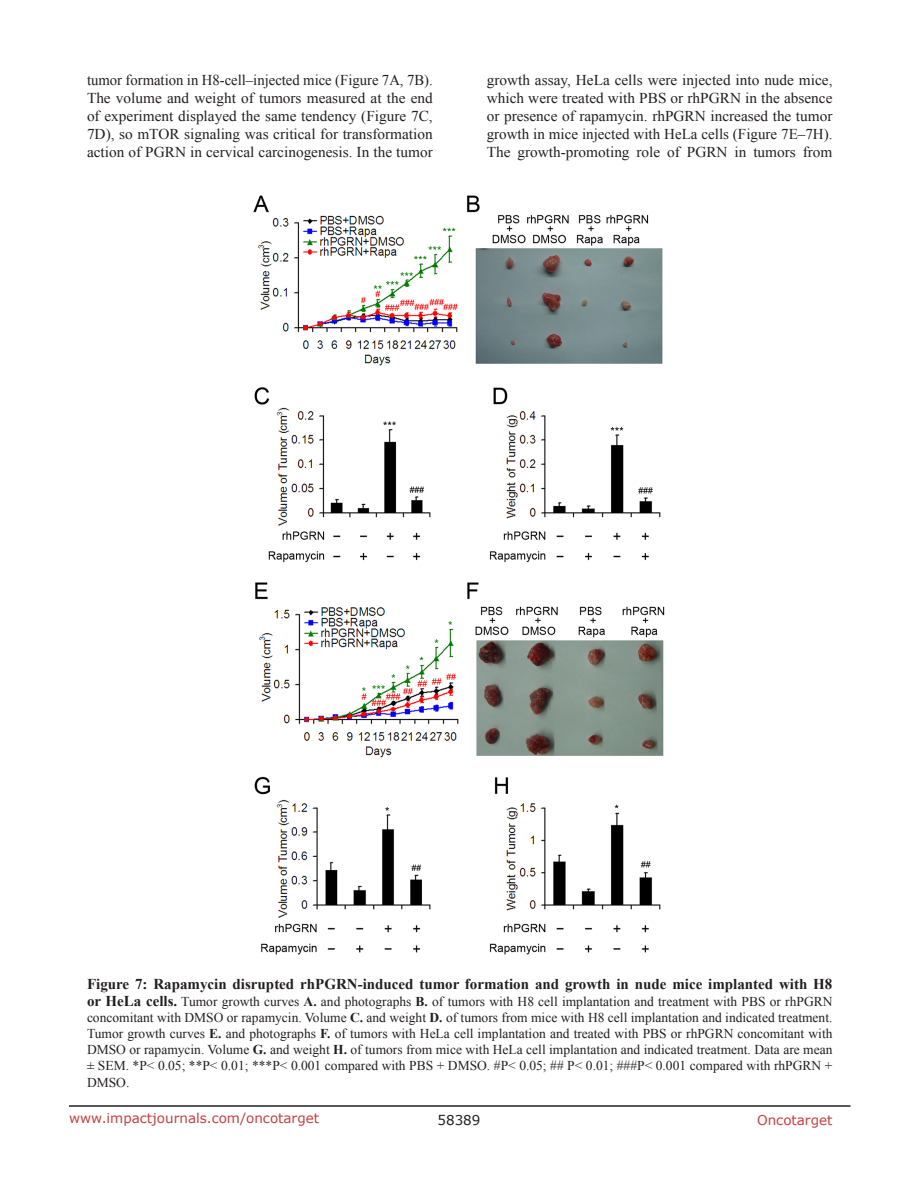
<style>
.page{position:relative;width:918px;height:1188px;background:#fff}
.page>*{position:absolute;margin:0;border:0;box-sizing:border-box;transform-origin:0 0}
.BodyText{font:15px/18px "Times New Roman";color:#231f20;text-align:justify}
.figuretext{font:700 15px "Times New Roman";color:#231f20}
.figuretext-2{font:13.5px/16.2px "Times New Roman";color:#231f20;text-align:justify}
.t1{font:13.5px "Verdana";color:#c24141}
.t2{font:13.5px "Verdana";color:#231f20}
.s1{font-weight:700;font-size:15px}
.s2{font-weight:700}
</style>
<div class="page">
<hr style="left:69px;top:1105px;width:781px;height:2px;background:#231f20">
<img style="left:253px;top:195px;width:412px;height:760px">
<p class="BodyText" style="left:87px;top:71px;width:347px">tumor formation in H8-cell–injected mice (Figure 7A, 7B).<br>The volume and weight of tumors measured at the end of experiment displayed the same tendency (Figure 7C, 7D), so mTOR signaling was critical for transformation action of PGRN in cervical carcinogenesis. In the tumor</p>
<p class="BodyText" style="left:487px;top:71px;width:347px">growth assay, HeLa cells were injected into nude mice, which were treated with PBS or rhPGRN in the absence or presence of rapamycin. rhPGRN increased the tumor growth in mice injected with HeLa cells (Figure 7E–7H).<br>The growth-promoting role of PGRN in tumors from</p>
<p class="figuretext" style="left:87px;top:974px;width:747px">Figure 7: Rapamycin disrupted rhPGRN-induced tumor formation and growth in nude mice implanted with H8</p>
<p class="figuretext-2" style="left:87px;top:993px;width:747px"><span class="s1">or HeLa cells.</span> Tumor growth curves <span class="s2">A.</span> and photographs <span class="s2">B.</span> of tumors with H8 cell implantation and treatment with PBS or rhPGRN concomitant with DMSO or rapamycin. Volume <span class="s2">C.</span> and weight <span class="s2">D.</span> of tumors from mice with H8 cell implantation and indicated treatment.<br>Tumor growth curves <span class="s2">E.</span> and photographs <span class="s2">F.</span> of tumors with HeLa cell implantation and treated with PBS or rhPGRN concomitant with DMSO or rapamycin. Volume <span class="s2">G.</span> and weight <span class="s2">H.</span> of tumors from mice with HeLa cell implantation and indicated treatment. Data are mean ± SEM. *P&lt; 0.05; **P&lt; 0.01; ***P&lt; 0.001 compared with PBS + DMSO. #P&lt; 0.05; ## P&lt; 0.01; ###P&lt; 0.001 compared with rhPGRN + DMSO.</p>
<p class="t1" style="left:69px;top:1109px;width:252px">www.impactjournals.com/oncotarget</p>
<p class="t2" style="left:438px;top:1111px;width:44px">58389</p>
<p class="t1" style="left:757px;top:1111px;width:77px">Oncotarget</p>
</div>
